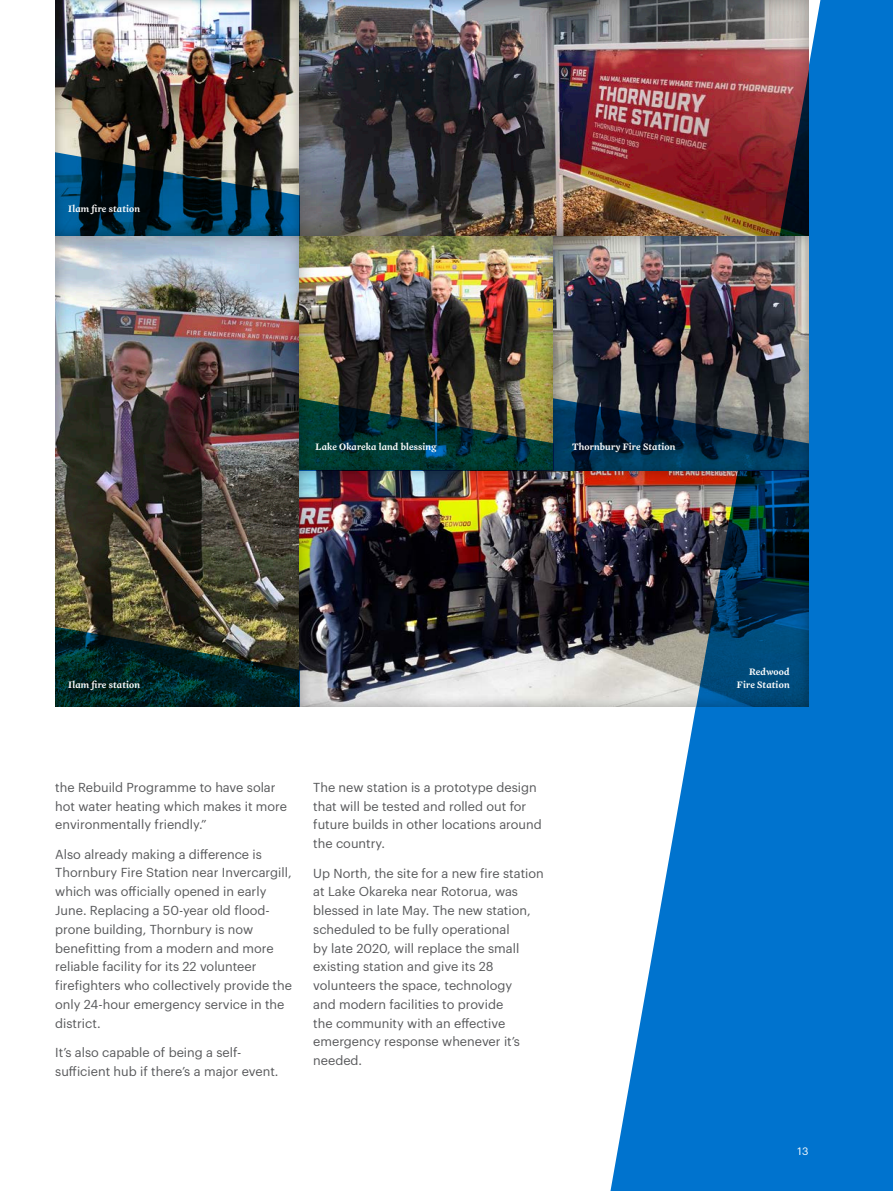
<style>
.page{position:relative;width:893px;height:1191px;background:#fff}
.page>*{position:absolute;margin:0;border:0;box-sizing:border-box;transform-origin:0 0}
.Copy{font:12.75px/18.8px "Graphik";color:#57585a}
.Copy-2{font:10.5px "Graphik";color:#fff}
.Caption2{font:italic 600 10.05px/12.5px "Mercury Text G1";color:#fff;text-align:right}
</style>
<div class="page">
<svg style="left:610px;top:0;width:283px;height:1191px;background:#1c82d3"></svg>
<div style="left:55px;top:235px;width:245px;height:472px;background:#231f20;opacity:.4"></div>
<div style="left:55px;top:0;width:245px;height:235px;background:#231f20;opacity:.4"></div>
<div style="left:299px;top:235px;width:255px;height:235px;background:#231f20;opacity:.4"></div>
<div style="left:553px;top:234px;width:255px;height:236px;background:#231f20;opacity:.4"></div>
<div style="left:299px;top:0;width:510px;height:235px;background:#231f20;opacity:.4"></div>
<svg style="left:55px;top:137px;width:244px;height:98px;background:#23404e"></svg>
<svg style="left:763px;top:0;width:45px;height:235px;background:#824d50"></svg>
<img style="left:55px;top:385px;width:753px;height:322px">
<p class="Caption2" style="left:69px;top:202px;width:76px">Ilam fire station</p>
<p class="Caption2" style="left:316px;top:440px;width:122px">Lake Okareka land blessing</p>
<p class="Caption2" style="left:572px;top:440px;width:108px">Thornbury Fire Station</p>
<p class="Caption2" style="left:69px;top:678px;width:76px">Ilam fire station</p>
<p class="Copy" style="left:55px;top:776px;width:233px">the Rebuild Programme to have solar hot water heating which makes it more environmentally friendly.”</p>
<p class="Copy" style="left:55px;top:843px;width:238px">Also already making a difference is Thornbury Fire Station near Invercargill, which was officially opened in early June. Replacing a 50-year old flood&shy;prone building, Thornbury is now benefitting from a modern and more reliable facility for its 22 volunteer firefighters who collectively provide the only 24-hour emergency service in the district.</p>
<p class="Copy" style="left:55px;top:1041px;width:225px">It’s also capable of being a self&shy;sufficient hub if there’s a major event.</p>
<p class="Copy" style="left:313px;top:776px;width:230px">The new station is a prototype design that will be tested and rolled out for future builds in other locations around the country.</p>
<p class="Copy" style="left:313px;top:862px;width:232px">Up North, the site for a new fire station at Lake Okareka near Rotorua, was blessed in late May. The new station, scheduled to be fully operational<br>by late 2020, will replace the small existing station and give its 28 volunteers the space, technology<br>and modern facilities to provide<br>the community with an effective emergency response whenever it’s needed.</p>
<p class="Caption2" style="left:737px;top:665px;width:57px">Redwood<br>Fire Station</p>
<p class="Copy-2" style="left:797px;top:1143px;width:13px">13</p>
</div>
